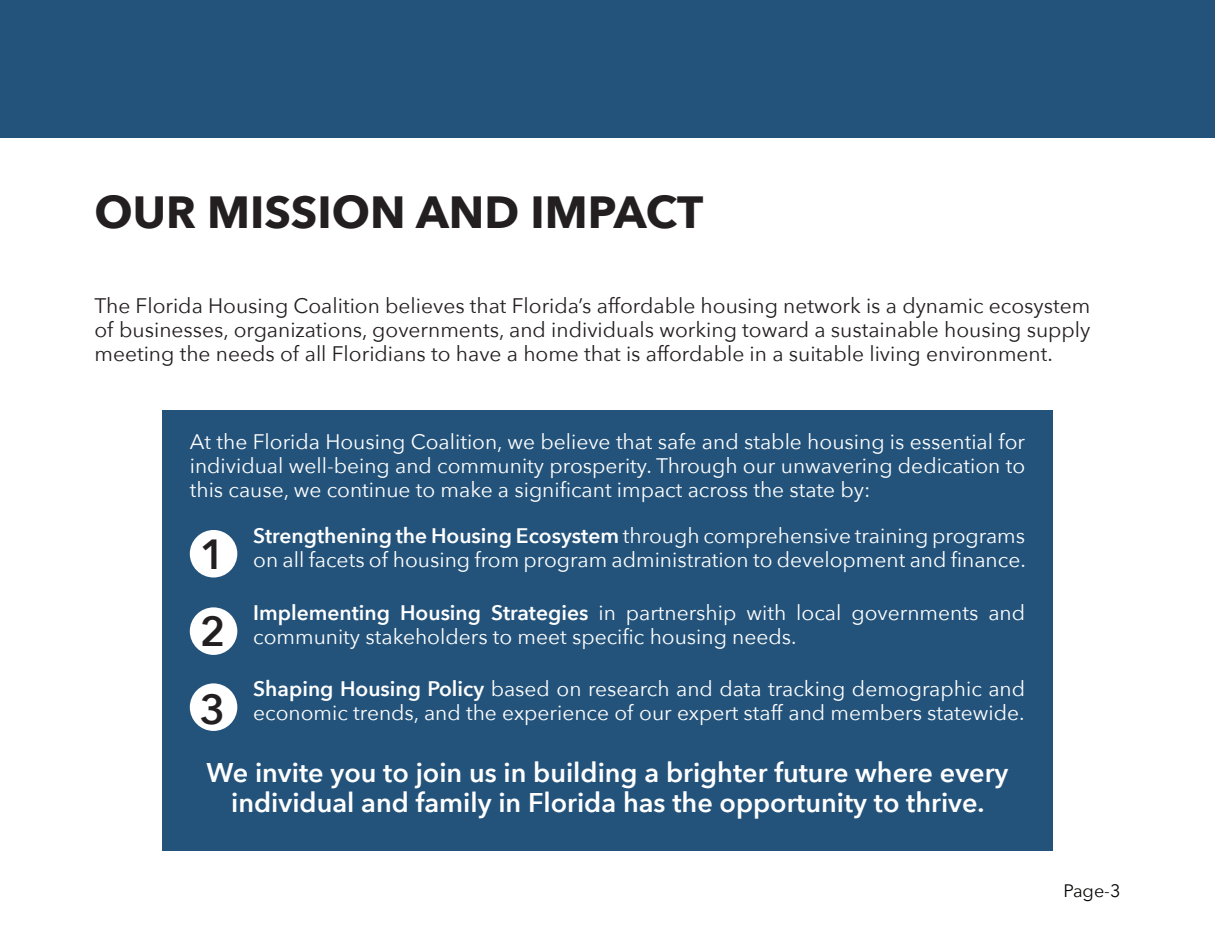
<style>
.page{position:relative;width:1215px;height:945px;background:#fff}
.page>*{position:absolute;margin:0;border:0;box-sizing:border-box;transform-origin:0 0}
._30pt_Size_Align_Left{font:700 45px "Avenir Next";color:#231f20}
._30pt_Size_Align_Left-2{font:600 42px "Avenir Next";color:#231f20}
._10pt_Size_Align_left_Justify{font:600 27px/30px "Avenir Next";color:#fff;text-align:center}
._12pt_Size_Align_Left{font:21px/24px "Avenir Next";color:#fff}
._12pt_Size_Align_Left-2{font:21px/24px "Avenir Next";color:#231f20;text-align:justify}
._10pt_Size_Align_left_Justify-2{font:21px/24px "Avenir Next";color:#fff;text-align:justify}
.t1{font:18px "Avenir Next";color:#040503}
.s1{font-weight:600}
</style>
<div class="page">
<div style="left:0;top:0;width:1215px;height:137px;background:#23537b"></div>
<div style="left:162px;top:410px;width:891px;height:440px;background:#23537b"></div>
<div style="left:190px;top:530px;width:47px;height:48px;background:#fff;border-radius:50%"></div>
<div style="left:190px;top:683px;width:47px;height:48px;background:#fff;border-radius:50%"></div>
<div style="left:190px;top:607px;width:47px;height:48px;background:#fff;border-radius:50%"></div>
<p class="_30pt_Size_Align_Left" style="left:94px;top:174px;width:610px">OUR MISSION AND IMPACT</p>
<p class="_12pt_Size_Align_Left-2" style="left:94px;top:293px;width:997px">The Florida Housing Coalition believes that Florida’s affordable housing network is a dynamic ecosystem of businesses, organizations, governments, and individuals working toward a sustainable housing supply meeting the needs of all Floridians to have a home that is affordable in a suitable living environment.</p>
<p class="_10pt_Size_Align_left_Justify-2" style="left:190px;top:429px;width:837px">At the Florida Housing Coalition, we believe that safe and stable housing is essential for individual well-being and community prosperity. Through our unwavering dedication to this cause, we continue to make a significant impact across the state by:</p>
<p class="_30pt_Size_Align_Left-2" style="left:200px;top:519px;width:27px">1</p>
<p class="_30pt_Size_Align_Left-2" style="left:200px;top:596px;width:27px">2</p>
<p class="_30pt_Size_Align_Left-2" style="left:200px;top:673px;width:27px">3</p>
<p class="_12pt_Size_Align_Left" style="left:253px;top:523px;width:774px"><span class="s1">Strengthening the Housing Ecosystem</span> through comprehensive training programs on all facets of housing from program administration to development and finance.</p>
<p class="_12pt_Size_Align_Left" style="left:253px;top:600px;width:773px"><span class="s1">Implementing Housing Strategies</span> in partnership with local governments and community stakeholders to meet specific housing needs.</p>
<p class="_12pt_Size_Align_Left" style="left:253px;top:676px;width:773px"><span class="s1">Shaping Housing Policy</span> based on research and data tracking demographic and economic trends, and the experience of our expert staff and members statewide.</p>
<p class="_10pt_Size_Align_left_Justify" style="left:207px;top:757px;width:803px">We invite you to join us in building a brighter future where every individual and family in Florida has the opportunity to thrive.</p>
<p class="t1" style="left:1064px;top:875px;width:58px">Page-3</p>
</div>
